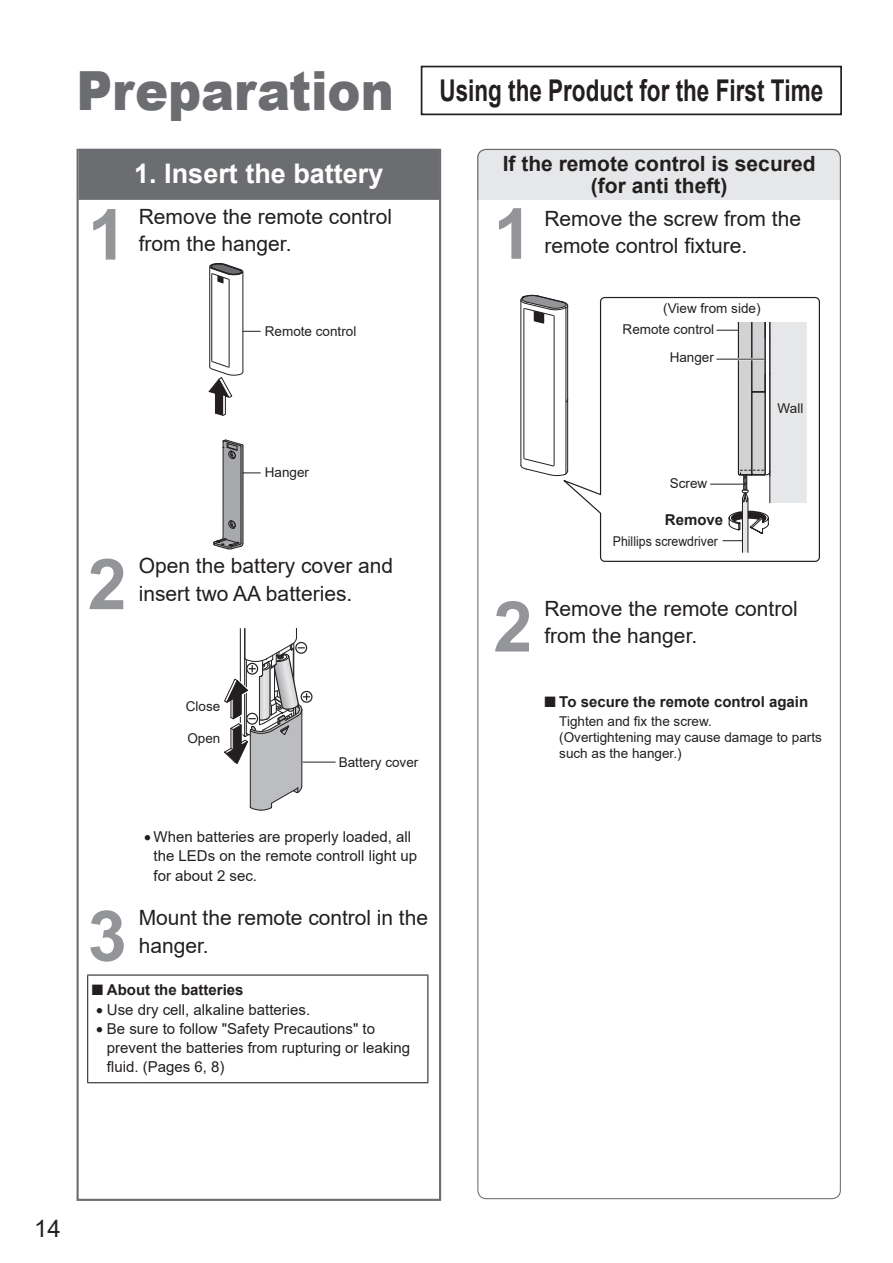
<style>
.page{position:relative;width:893px;height:1263px;background:#fff}
.page>*{position:absolute;margin:0;border:0;box-sizing:border-box;transform-origin:0 0}
.t1{font:700 70.35px "Arial";color:#939598}
.t2{font:700 30px "Arial";color:#231f20;scale:.75 1}
.t3{font:700 27px "Arial";color:#fff}
.t4{font:24px "Arial";color:#231f20}
.t5{font:21px/27.6px "Arial";color:#231f20}
.t6{font:700 21px/21.3px "Arial";color:#231f20;text-align:center}
.t7{font:15px/19.2px "Arial";color:#231f20}
.t8{font:700 15px "Arial";color:#231f20}
.t9{font:13.5px/15.9px "Arial";color:#231f20;text-align:right}
.t10{font:13.5px "Arial";color:#231f20;scale:.91 1}
.s1{font-weight:900;font-size:54px;color:#6c6d70}
</style>
<div class="page">
<div style="left:421px;top:66px;width:421px;height:49px;border:2px solid #231f20"></div>
<div style="left:79px;top:149px;width:360px;height:51px;background:#6c6d70"></div>
<hr style="left:87px;top:975px;width:1px;height:107px;background:#231f20">
<hr style="left:427px;top:975px;width:1px;height:107px;background:#231f20">
<hr style="left:87px;top:974px;width:52px;height:1px;background:#231f20">
<hr style="left:139px;top:974px;width:289px;height:1px;background:#231f20">
<hr style="left:87px;top:1082px;width:52px;height:1px;background:#231f20">
<hr style="left:139px;top:1082px;width:289px;height:1px;background:#231f20">
<svg style="left:209px;top:263px;width:52px;height:153px"></svg>
<svg style="left:213px;top:439px;width:48px;height:110px"></svg>
<hr style="left:303px;top:762px;width:33px;height:1px;background:#231f20">
<div style="left:301px;top:691px;width:12px;height:12px;border:1px solid #231f20;border-radius:50%"></div>
<svg style="left:224px;top:628px;width:86px;height:183px"></svg>
<hr style="left:274px;top:666px;width:1px;height:33px;background:#231f20">
<div style="left:77px;top:149px;width:364px;height:1052px;border:2px solid #6c6d70"></div>
<div style="left:477px;top:148px;width:364px;height:53px;background:#e6e7e9"></div>
<svg style="left:563px;top:296px;width:257px;height:266px"></svg>
<svg style="left:520px;top:295px;width:49px;height:181px"></svg>
<hr style="left:705px;top:358px;width:60px;height:2px;background:#fff">
<hr style="left:710px;top:484px;width:33px;height:1px;background:#231f20">
<svg style="left:716px;top:323px;width:91px;height:229px"></svg>
<hr style="left:716px;top:359px;width:49px;height:1px;background:#231f20">
<h2 class="t2" style="left:77px;top:70px;width:997px"><span class="s1">Preparation</span> Using the Product for the First Time</h2>
<h3 class="t3" style="left:134px;top:155px;width:251px">1. Insert the battery</h3>
<h1 class="t1" style="left:88px;top:185px;width:41px">1</h1>
<h3 class="t5" style="left:139px;top:202px;width:255px">Remove the remote control from the hanger.</h3>
<p class="t9" style="left:265px;top:324px;width:93px">Remote control</p>
<p class="t9" style="left:265px;top:464px;width:46px">Hanger</p>
<h1 class="t1" style="left:88px;top:535px;width:41px">2</h1>
<h3 class="t5" style="left:139px;top:552px;width:256px">Open the battery cover and insert two AA batteries.</h3>
<p class="t9" style="left:186px;top:698px;width:36px">Close</p>
<p class="t9" style="left:187px;top:730px;width:35px">Open</p>
<p class="t9" style="left:339px;top:754px;width:81px">Battery cover</p>
<p class="t7" style="left:154px;top:827px;width:265px;text-indent:-9px">• When batteries are properly loaded, all the LEDs on the remote controll light up for about 2 sec.</p>
<h1 class="t1" style="left:88px;top:886px;width:41px">3</h1>
<h3 class="t5" style="left:139px;top:903px;width:291px">Mount the remote control in the hanger.</h3>
<p class="t8" style="left:92px;top:979px;width:153px">■ About the batteries</p>
<p class="t7" style="left:96px;top:1000px;width:216px">• Use dry cell, alkaline batteries.</p>
<p class="t7" style="left:107px;top:1019px;width:305px;text-indent:-11px">• Be sure to follow "Safety Precautions" to prevent the batteries from rupturing or leaking fluid. (Pages 6, 8)</p>
<h3 class="t6" style="left:503px;top:154px;width:314px">If the remote control is secured (for anti theft)</h3>
<h1 class="t1" style="left:493px;top:184px;width:41px">1</h1>
<h3 class="t5" style="left:544px;top:204px;width:258px">Remove the screw from the remote control fixture.</h3>
<p class="t9" style="left:663px;top:300px;width:99px">(View from side)</p>
<p class="t9" style="left:623px;top:314px;width:93px;line-height:29px">Remote control<br>Hanger</p>
<p class="t9" style="left:670px;top:475px;width:39px">Screw</p>
<p class="t8" style="left:665px;top:509px;width:60px">Remove</p>
<p class="t10" style="left:613px;top:532px;width:117px">Phillips screwdriver</p>
<p class="t9" style="left:778px;top:400px;width:27px">Wall</p>
<h1 class="t1" style="left:493px;top:577px;width:41px">2</h1>
<h3 class="t5" style="left:544px;top:594px;width:255px">Remove the remote control from the hanger.</h3>
<p class="t8" style="left:544px;top:691px;width:265px">■ To secure the remote control again</p>
<p class="t9" style="left:559px;top:713px;width:264px;text-align:left">Tighten and fix the screw.<br>(Overtightening may cause damage to parts such as the hanger.)</p>
<h3 class="t4" style="left:34px;top:1212px;width:28px">14</h3>
</div>
